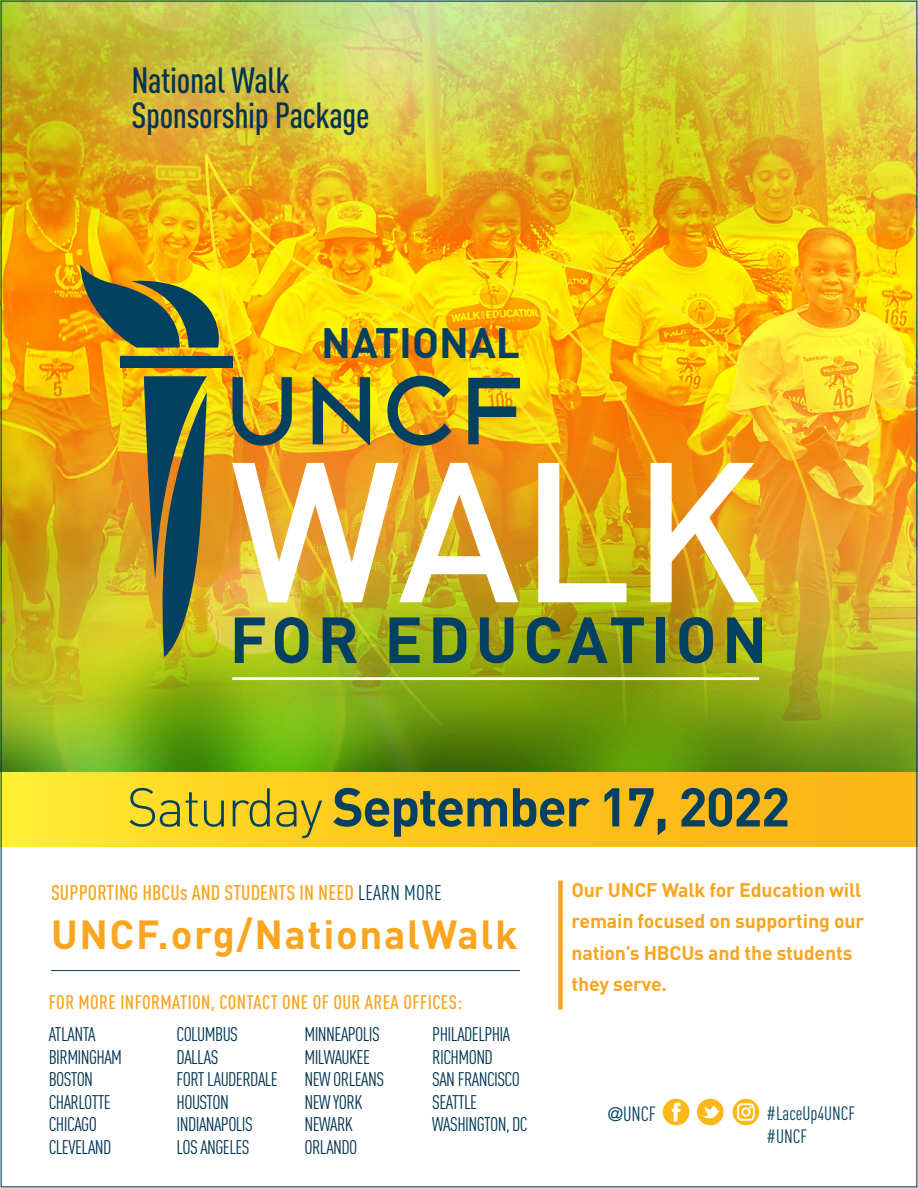
<style>
.page{position:relative;width:918px;height:1188px;background:#fff}
.page>*{position:absolute;margin:0;border:0;box-sizing:border-box;transform-origin:0 0}
.t1{font:500 195.75px "DIN";color:#fff}
.t2{font:700 63.9px "DIN";letter-spacing:.08em;color:#034061}
.t3{font:700 53.7px "DIN";letter-spacing:-.03em;color:#034061}
.t4{font:700 42px "DIN";color:#034061}
.t5{font:700 40.2px "DIN";letter-spacing:.04em;color:#f9a51e}
.t6{font:500 36px "DIN Cond";letter-spacing:-.01em;color:#023453}
.t7{font:500 21px "DIN Cond";letter-spacing:.005em;color:#f9a51e}
.t8{font:20.4px "DIN Cond";color:#034061}
.t9{font:19.5px "DIN Cond";letter-spacing:-.03em;color:#023453}
.t10{font:700 19.5px/31.5px "DIN";letter-spacing:-.01em;color:#f9a51e}
.t11{font:500 19.5px "DIN Cond";letter-spacing:.02em;color:#f9a51e}
.t12{font:19.2px "DIN Cond";color:#034061}
.s1{font-weight:300}
.s2{font-weight:400;color:#004062}
.s3{font-family:"Helvetica Neue";font-stretch:condensed;font-size:19.2px}
</style>
<div class="page">
<img style="left:0;top:235px;width:918px;height:538px">
<img style="left:0;top:386px;width:918px;height:386px">
<div style="left:0;top:773px;width:918px;height:74px;background:linear-gradient(to right,#ffe52d,#faae13)"></div>
<img style="left:0;top:0;width:918px;height:235px">
<img style="left:628px;top:234px;width:209px;height:489px">
<svg style="left:628px;top:258px;width:87px;height:464px;background:#d7a80a"></svg>
<img style="left:446px;top:153px;width:182px;height:576px">
<img style="left:203px;top:153px;width:243px;height:576px">
<svg style="left:313px;top:377px;width:57px;height:68px;background:#858a37"></svg>
<svg style="left:468px;top:378px;width:52px;height:66px;background:#8b8d32"></svg>
<svg style="left:233px;top:377px;width:59px;height:69px;background:#978d2f"></svg>
<svg style="left:387px;top:376px;width:64px;height:70px;background:#9e8a2d"></svg>
<hr style="left:232px;top:677px;width:527px;height:3px;background:#fff">
<svg style="left:144px;top:376px;width:63px;height:281px;background:#576a46"></svg>
<div style="left:120px;top:356px;width:113px;height:12px;background:#034061"></div>
<svg style="left:80px;top:265px;width:140px;height:83px;background:#787a33"></svg>
<svg style="left:663px;top:1099px;width:26px;height:26px"></svg>
<svg style="left:697px;top:1099px;width:27px;height:26px"></svg>
<svg style="left:733px;top:1099px;width:26px;height:26px"></svg>
<hr style="left:51px;top:970px;width:469px;height:1px;background:#034061">
<div style="left:558px;top:880px;width:5px;height:130px;background:#f9a51e"></div>
<p class="t6" style="left:131px;top:59px;width:160px">National Walk</p>
<p class="t6" style="left:131px;top:93px;width:240px">Sponsorship Package</p>
<p class="t4" style="left:321px;top:315px;width:200px">NATIONAL</p>
<p class="t1" style="left:230px;top:406px;width:533px">WALK</p>
<p class="t2" style="left:230px;top:598px;width:539px">FOR EDUCATION</p>
<p class="t3" style="left:127px;top:772px;width:665px"><span class="s1">Saturday</span> September 17, 2022</p>
<p class="t7" style="left:51px;top:881px;width:392px">SUPPORTING HBCUs AND STUDENTS IN NEED <span class="s2">LEARN MORE</span></p>
<p class="t5" style="left:51px;top:909px;width:468px">UNCF.org/NationalWalk</p>
<p class="t11" style="left:49px;top:990px;width:415px">FOR MORE INFORMATION, CONTACT ONE OF OUR AREA OFFICES:</p>
<p class="t9" style="left:49px;top:1023px;width:48px">ATLANTA</p>
<p class="t9" style="left:49px;top:1046px;width:75px">BIRMINGHAM</p>
<p class="t9" style="left:49px;top:1068px;width:46px">BOSTON</p>
<p class="t9" style="left:49px;top:1091px;width:64px">CHARLOTTE</p>
<p class="t9" style="left:49px;top:1113px;width:50px">CHICAGO</p>
<p class="t9" style="left:49px;top:1136px;width:64px">CLEVELAND</p>
<p class="t9" style="left:177px;top:1023px;width:63px">COLUMBUS</p>
<p class="t9" style="left:177px;top:1046px;width:43px">DALLAS</p>
<p class="t9" style="left:177px;top:1068px;width:103px">FORT LAUDERDALE</p>
<p class="t9" style="left:177px;top:1091px;width:54px">HOUSTON</p>
<p class="t9" style="left:177px;top:1113px;width:78px">INDIANAPOLIS</p>
<p class="t9" style="left:177px;top:1136px;width:75px">LOS ANGELES</p>
<p class="t9" style="left:304px;top:1023px;width:77px">MINNEAPOLIS</p>
<p class="t9" style="left:304px;top:1046px;width:67px">MILWAUKEE</p>
<p class="t9" style="left:304px;top:1068px;width:81px">NEW ORLEANS</p>
<p class="t9" style="left:304px;top:1091px;width:59px">NEW YORK</p>
<p class="t9" style="left:304px;top:1113px;width:50px">NEWARK</p>
<p class="t9" style="left:304px;top:1136px;width:55px">ORLANDO</p>
<p class="t9" style="left:432px;top:1023px;width:79px">PHILADELPHIA</p>
<p class="t9" style="left:432px;top:1046px;width:62px">RICHMOND</p>
<p class="t9" style="left:432px;top:1068px;width:89px">SAN FRANCISCO</p>
<p class="t9" style="left:432px;top:1091px;width:47px">SEATTLE</p>
<p class="t9" style="left:432px;top:1113px;width:97px">WASHINGTON, DC</p>
<p class="t10" style="left:571px;top:873px;width:294px">Our UNCF Walk for Education will remain focused on supporting our nation’s HBCUs and the students they serve.</p>
<p class="t8" style="left:608px;top:1102px;width:50px"><span class="s3">@</span>UNCF</p>
<p class="t12" style="left:767px;top:1102px;width:90px">#LaceUp4UNCF</p>
<p class="t12" style="left:767px;top:1125px;width:42px">#UNCF</p>
</div>
